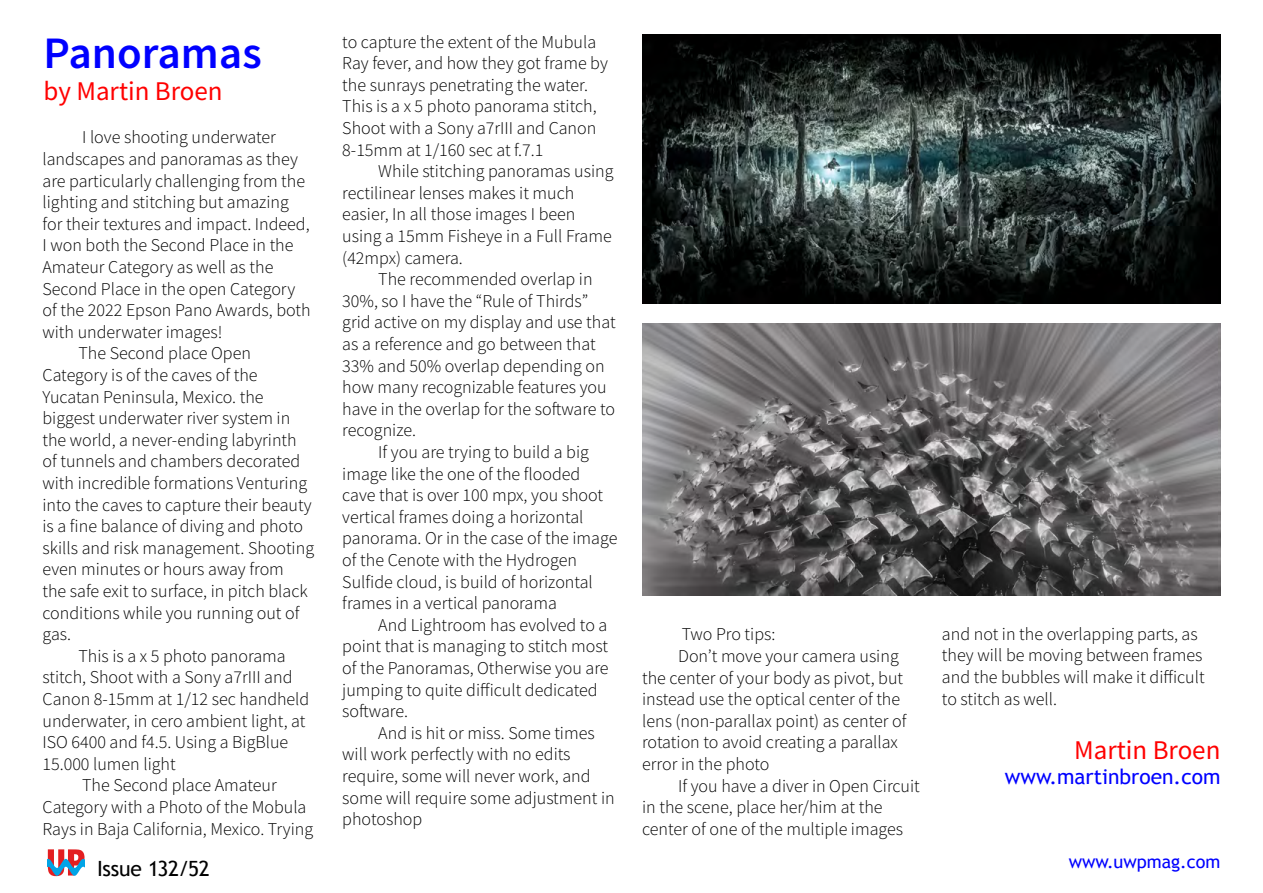
<style>
.page{position:relative;width:1263px;height:893px;background:#fff}
.page>*{position:absolute;margin:0;border:0;box-sizing:border-box;transform-origin:0 0}
.t1{font:600 45px "Source Sans Pro";color:#00f}
.t2{font:27px "Source Sans Pro";color:#f00}
.t3{font:21px "Trebuchet MS";color:#00f}
.t4{font:21px "Trebuchet MS";letter-spacing:-.015em;color:#000}
.t5{font:300 18px/21.6px "Source Sans Pro";color:#000}
.t6{font:18px "Trebuchet MS";color:#00f}
</style>
<div class="page">
<svg style="left:47px;top:849px;width:37px;height:27px"></svg>
<img style="left:642px;top:34px;width:578px;height:270px">
<img style="left:642px;top:323px;width:578px;height:273px">
<h1 class="t1" style="left:44px;top:24px;width:220px">Panoramas</h1>
<h2 class="t2" style="left:44px;top:74px;width:181px">by Martin Broen</h2>
<p class="t5" style="left:82px;top:127px;width:195px">I love shooting underwater</p>
<p class="t5" style="left:43px;top:148px;width:257px">landscapes and panoramas as they</p>
<p class="t5" style="left:43px;top:170px;width:264px">are particularly challenging from the</p>
<p class="t5" style="left:43px;top:191px;width:248px">lighting and stitching but amazing</p>
<p class="t5" style="left:43px;top:213px;width:269px">for their textures and impact. Indeed,</p>
<p class="t5" style="left:43px;top:235px;width:252px">I won both the Second Place in the</p>
<p class="t5" style="left:43px;top:256px;width:232px">Amateur Category as well as the</p>
<p class="t5" style="left:43px;top:278px;width:254px">Second Place in the open Category</p>
<p class="t5" style="left:43px;top:299px;width:270px">of the 2022 Epson Pano Awards, both</p>
<p class="t5" style="left:43px;top:321px;width:181px">with underwater images!</p>
<p class="t5" style="left:79px;top:343px;width:174px">The Second place Open</p>
<p class="t5" style="left:43px;top:364px;width:217px">Category is of the caves of the</p>
<p class="t5" style="left:43px;top:386px;width:223px">Yucatan Peninsula, Mexico. the</p>
<p class="t5" style="left:43px;top:407px;width:249px">biggest underwater river system in</p>
<p class="t5" style="left:43px;top:429px;width:256px">the world, a never-ending labyrinth</p>
<p class="t5" style="left:43px;top:451px;width:259px">of tunnels and chambers decorated</p>
<p class="t5" style="left:43px;top:472px;width:266px">with incredible formations Venturing</p>
<p class="t5" style="left:43px;top:494px;width:271px">into the caves to capture their beauty</p>
<p class="t5" style="left:43px;top:515px;width:262px">is a fine balance of diving and photo</p>
<p class="t5" style="left:43px;top:537px;width:273px">skills and risk management. Shooting</p>
<p class="t5" style="left:43px;top:559px;width:243px">even minutes or hours away from</p>
<p class="t5" style="left:43px;top:580px;width:267px">the safe exit to surface, in pitch black</p>
<p class="t5" style="left:43px;top:602px;width:259px">conditions while you running out of</p>
<p class="t5" style="left:43px;top:623px;width:30px">gas.</p>
<p class="t5" style="left:79px;top:645px;width:209px">This is a x 5 photo panorama</p>
<p class="t5" style="left:43px;top:667px;width:251px">stitch, Shoot with a Sony a7rIII and</p>
<p class="t5" style="left:43px;top:688px;width:268px">Canon 8-15mm at 1/12 sec handheld</p>
<p class="t5" style="left:43px;top:710px;width:264px">underwater, in cero ambient light, at</p>
<p class="t5" style="left:43px;top:731px;width:247px">ISO 6400 and f4.5. Using a BigBlue</p>
<p class="t5" style="left:43px;top:753px;width:135px">15.000 lumen light</p>
<p class="t5" style="left:82px;top:775px;width:196px">The Second place Amateur</p>
<p class="t5" style="left:43px;top:796px;width:265px">Category with a Photo of the Mobula</p>
<p class="t5" style="left:43px;top:818px;width:272px">Rays in Baja California, Mexico. Trying</p>
<p class="t5" style="left:342px;top:31px;width:267px">to capture the extent of the Mubula Ray fever, and how they got frame by the sunrays penetrating the water.<br>This is a x 5 photo panorama stitch, Shoot with a Sony a7rIII and Canon 8-15mm at 1/160 sec at f.7.1</p>
<p class="t5" style="left:342px;top:160px;width:273px;text-indent:36px">While stitching panoramas using rectilinear lenses makes it much easier, In all those images I been using a 15mm Fisheye in a Full Frame (42mpx) camera.</p>
<p class="t5" style="left:342px;top:268px;width:275px;text-indent:36px">The recommended overlap in<br>30%, so I have the “Rule of Thirds” grid active on my display and use that as a reference and go between that<br>33% and 50% overlap depending on how many recognizable features you have in the overlap for the software to recognize.</p>
<p class="t5" style="left:342px;top:441px;width:277px;text-indent:36px">If you are trying to build a big image like the one of the flooded cave that is over 100 mpx, you shoot vertical frames doing a horizontal panorama. Or in the case of the image of the Cenote with the Hydrogen Sulfide cloud, is build of horizontal frames in a vertical panorama</p>
<p class="t5" style="left:342px;top:614px;width:268px;text-indent:36px">And Lightroom has evolved to a point that is managing to stitch most of the Panoramas, Otherwise you are jumping to quite difficult dedicated software.</p>
<p class="t5" style="left:342px;top:722px;width:274px;text-indent:36px">And is hit or miss. Some times will work perfectly with no edits require, some will never work, and some will require some adjustment in photoshop</p>
<p class="t5" style="left:682px;top:624px;width:95px">Two Pro tips:</p>
<p class="t5" style="left:678px;top:645px;width:222px">Don’t move your camera using</p>
<p class="t5" style="left:642px;top:667px;width:263px">the center of your body as pivot, but</p>
<p class="t5" style="left:642px;top:688px;width:260px">instead use the optical center of the</p>
<p class="t5" style="left:642px;top:710px;width:266px">lens (non-parallax point) as center of</p>
<p class="t5" style="left:642px;top:732px;width:257px">rotation to avoid creating a parallax</p>
<p class="t5" style="left:642px;top:753px;width:129px">error in the photo</p>
<p class="t5" style="left:678px;top:775px;width:243px">If you have a diver in Open Circuit</p>
<p class="t5" style="left:642px;top:796px;width:242px">in the scene, place her/him at the</p>
<p class="t5" style="left:642px;top:818px;width:262px">center of one of the multiple images</p>
<p class="t5" style="left:942px;top:623px;width:264px">and not in the overlapping parts, as they will be moving between frames and the bubbles will make it difficult to stitch as well.</p>
<h2 class="t2" style="left:1074px;top:732px;width:148px">Martin Broen</h2>
<p class="t3" style="left:1005px;top:764px;width:217px">www.martinbroen.com</p>
<p class="t4" style="left:97px;top:856px;width:114px">Issue 132/52</p>
<p class="t6" style="left:1069px;top:851px;width:153px">www.uwpmag.com</p>
</div>
